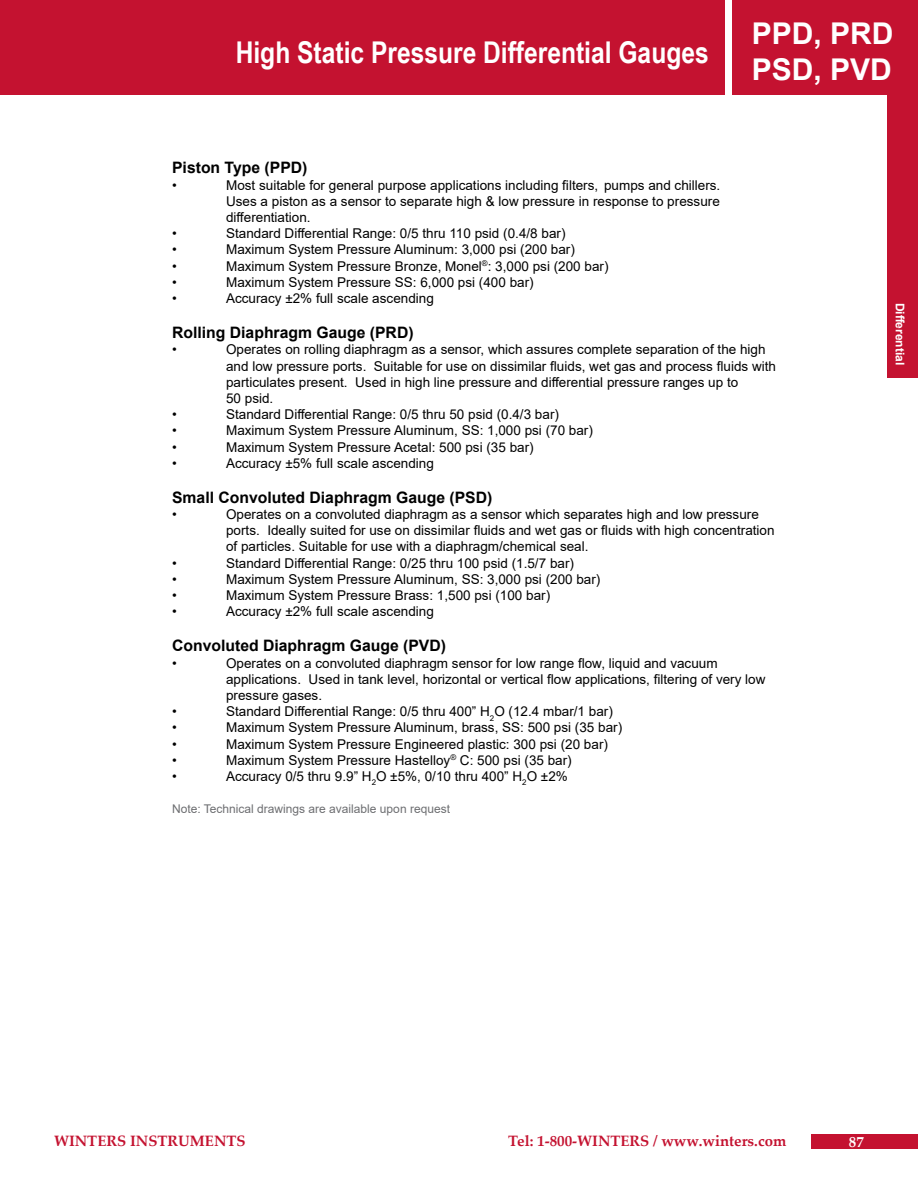
<style>
.page{position:relative;width:918px;height:1188px;background:#fff}
.page>*{position:absolute;margin:0;border:0;box-sizing:border-box;transform-origin:0 0}
.t1{font:700 30px "Arial Narrow";color:#fff}
.t2{font:700 30px/36px "Arial";color:#fff}
.t3{font:700 15.75px "Arial";color:#000}
.t4{font:700 15px "Palatino Linotype";color:#c41230}
.t5{font:700 15px "Palatino Linotype";color:#fff}
.t6{font:13.5px/16.2px "Arial";color:#000}
.t7{font:12px "Arial";color:#6d6e71}
.t8{font:700 12px "Arial";color:#fff}
</style>
<div class="page">
<div style="left:733px;top:0;width:185px;height:94px;background:#c41230"></div>
<div style="left:0;top:0;width:724px;height:94px;background:#c41230"></div>
<div style="left:812px;top:1134px;width:106px;height:14px;background:#c41230"></div>
<div style="left:887px;top:87px;width:31px;height:291px;background:#c41230"></div>
<p class="t1" style="left:236px;top:29px;width:475px">High Static Pressure Differential Gauges</p>
<p class="t2" style="left:752px;top:16px;width:143px">PPD, PRD<br>PSD, PVD</p>
<p class="t3" style="left:172px;top:157px;width:137px">Piston Type (PPD)</p>
<p class="t6" style="left:172px;top:177px;width:6px">•</p>
<p class="t6" style="left:226px;top:177px;width:496px">Most suitable for general purpose applications including filters, pumps and chillers.</p>
<p class="t6" style="left:226px;top:193px;width:495px">Uses a piston as a sensor to separate high &amp; low pressure in response to pressure</p>
<p class="t6" style="left:226px;top:209px;width:86px">differentiation.</p>
<p class="t6" style="left:172px;top:225px;width:6px">•</p>
<p class="t6" style="left:226px;top:225px;width:341px">Standard Differential Range: 0/5 thru 110 psid (0.4/8 bar)</p>
<p class="t6" style="left:172px;top:242px;width:6px">•</p>
<p class="t6" style="left:226px;top:242px;width:350px">Maximum System Pressure Aluminum: 3,000 psi (200 bar)</p>
<p class="t6" style="left:172px;top:258px;width:6px">•</p>
<p class="t6" style="left:226px;top:258px;width:384px">Maximum System Pressure Bronze, Monel<sup>®</sup>: 3,000 psi (200 bar)</p>
<p class="t6" style="left:172px;top:274px;width:6px">•</p>
<p class="t6" style="left:226px;top:274px;width:309px">Maximum System Pressure SS: 6,000 psi (400 bar)</p>
<p class="t6" style="left:172px;top:290px;width:6px">•</p>
<p class="t6" style="left:226px;top:290px;width:209px">Accuracy ±2% full scale ascending</p>
<p class="t3" style="left:172px;top:322px;width:243px">Rolling Diaphragm Gauge (PRD)</p>
<p class="t6" style="left:172px;top:341px;width:6px">•</p>
<p class="t6" style="left:226px;top:341px;width:551px">Operates on rolling diaphragm as a sensor, which assures complete separation of the high and low pressure ports. Suitable for use on dissimilar fluids, wet gas and process fluids with particulates present. Used in high line pressure and differential pressure ranges up to</p>
<p class="t6" style="left:226px;top:390px;width:49px">50 psid.</p>
<p class="t6" style="left:172px;top:406px;width:6px">•</p>
<p class="t6" style="left:226px;top:406px;width:334px">Standard Differential Range: 0/5 thru 50 psid (0.4/3 bar)</p>
<p class="t6" style="left:172px;top:422px;width:6px">•</p>
<p class="t6" style="left:226px;top:422px;width:368px">Maximum System Pressure Aluminum, SS: 1,000 psi (70 bar)</p>
<p class="t6" style="left:172px;top:439px;width:6px">•</p>
<p class="t6" style="left:226px;top:439px;width:309px">Maximum System Pressure Acetal: 500 psi (35 bar)</p>
<p class="t6" style="left:172px;top:455px;width:6px">•</p>
<p class="t6" style="left:226px;top:455px;width:209px">Accuracy ±5% full scale ascending</p>
<p class="t3" style="left:172px;top:486px;width:322px">Small Convoluted Diaphragm Gauge (PSD)</p>
<p class="t6" style="left:172px;top:506px;width:6px">•</p>
<p class="t6" style="left:226px;top:506px;width:550px">Operates on a convoluted diaphragm as a sensor which separates high and low pressure ports. Ideally suited for use on dissimilar fluids and wet gas or fluids with high concentration of particles. Suitable for use with a diaphragm/chemical seal.</p>
<p class="t6" style="left:172px;top:555px;width:6px">•</p>
<p class="t6" style="left:226px;top:555px;width:349px">Standard Differential Range: 0/25 thru 100 psid (1.5/7 bar)</p>
<p class="t6" style="left:172px;top:571px;width:6px">•</p>
<p class="t6" style="left:226px;top:571px;width:376px">Maximum System Pressure Aluminum, SS: 3,000 psi (200 bar)</p>
<p class="t6" style="left:172px;top:587px;width:6px">•</p>
<p class="t6" style="left:226px;top:587px;width:326px">Maximum System Pressure Brass: 1,500 psi (100 bar)</p>
<p class="t6" style="left:172px;top:603px;width:6px">•</p>
<p class="t6" style="left:226px;top:603px;width:209px">Accuracy ±2% full scale ascending</p>
<p class="t3" style="left:172px;top:635px;width:275px">Convoluted Diaphragm Gauge (PVD)</p>
<p class="t6" style="left:172px;top:655px;width:6px">•</p>
<p class="t6" style="left:226px;top:655px;width:493px">Operates on a convoluted diaphragm sensor for low range flow, liquid and vacuum</p>
<p class="t6" style="left:226px;top:671px;width:541px">applications. Used in tank level, horizontal or vertical flow applications, filtering of very low pressure gases.</p>
<p class="t6" style="left:172px;top:703px;width:6px">•</p>
<p class="t6" style="left:226px;top:703px;width:388px">Standard Differential Range: 0/5 thru 400” H<sub>2</sub>O (12.4 mbar/1 bar)</p>
<p class="t6" style="left:172px;top:719px;width:6px">•</p>
<p class="t6" style="left:226px;top:719px;width:398px">Maximum System Pressure Aluminum, brass, SS: 500 psi (35 bar)</p>
<p class="t6" style="left:172px;top:736px;width:6px">•</p>
<p class="t6" style="left:226px;top:736px;width:383px">Maximum System Pressure Engineered plastic: 300 psi (20 bar)</p>
<p class="t6" style="left:172px;top:752px;width:6px">•</p>
<p class="t6" style="left:226px;top:752px;width:347px">Maximum System Pressure Hastelloy<sup>®</sup> C: 500 psi (35 bar)</p>
<p class="t6" style="left:172px;top:768px;width:6px">•</p>
<p class="t6" style="left:226px;top:768px;width:343px">Accuracy 0/5 thru 9.9” H<sub>2</sub>O ±5%, 0/10 thru 400” H<sub>2</sub>O ±2%</p>
<p class="t7" style="left:172px;top:801px;width:279px">Note: Technical drawings are available upon request</p>
<p class="t8" style="left:908px;top:303px;width:64px;rotate:90deg">Differential</p>
<p class="t4" style="left:54px;top:1130px;width:193px">WINTERS INSTRUMENTS</p>
<p class="t4" style="left:508px;top:1130px;width:280px">Tel: 1-800-WINTERS / www.winters.com</p>
<p class="t5" style="left:849px;top:1131px;width:16px">87</p>
</div>
